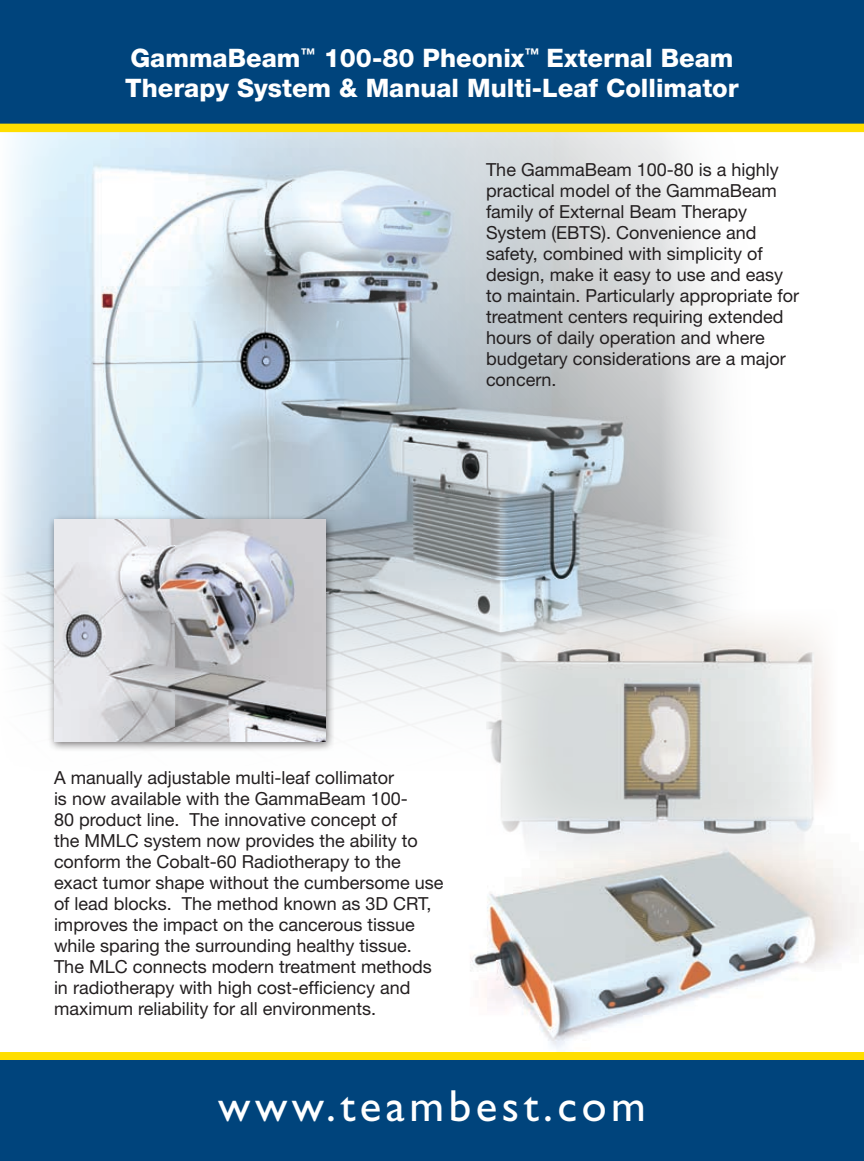
<style>
.page{position:relative;width:864px;height:1161px;background:#fff}
.page>*{position:absolute;margin:0;border:0;box-sizing:border-box;transform-origin:0 0}
.t1{font:45px "Gill Sans";letter-spacing:.1em;color:#fff}
.t2{font:800 25.5px/30px "Helvetica Neue";color:#fff}
.t3{font:18px/21px "Helvetica Neue";color:#231f20}
</style>
<div class="page">
<img style="left:418px;top:860px;width:446px;height:201px">
<img style="left:0;top:132px;width:769px;height:595px">
<img style="left:486px;top:609px;width:345px;height:251px">
<div style="left:0;top:0;width:864px;height:124px;background:#00447c"></div>
<div style="left:0;top:1052px;width:864px;height:8px;background:#ffde00"></div>
<div style="left:0;top:1061px;width:864px;height:100px;background:#00447c"></div>
<div style="left:47px;top:514px;width:288px;height:238px;background:#231f20;opacity:.6"></div>
<img style="left:54px;top:520px;width:271px;height:221px">
<div style="left:0;top:124px;width:864px;height:8px;background:#ffde00"></div>
<h2 class="t2" style="left:125px;top:43px;width:615px">GammaBeam<sup>™</sup> 100-80 Pheonix<sup>™</sup> External Beam<br>Therapy System &amp; Manual Multi-Leaf Collimator</h2>
<p class="t3" style="left:486px;top:159px;width:315px">The GammaBeam 100-80 is a highly practical model of the GammaBeam family of External Beam Therapy System (EBTS). Convenience and safety, combined with simplicity of design, make it easy to use and easy to maintain. Particularly appropriate for treatment centers requiring extended hours of daily operation and where budgetary considerations are a major concern.</p>
<p class="t3" style="left:54px;top:767px;width:391px">A manually adjustable multi-leaf collimator<br>is now available with the GammaBeam 100-<br>80 product line. The innovative concept of<br>the MMLC system now provides the ability to conform the Cobalt-60 Radiotherapy to the exact tumor shape without the cumbersome use of lead blocks. The method known as 3D CRT, improves the impact on the cancerous tissue while sparing the surrounding healthy tissue.<br>The MLC connects modern treatment methods in radiotherapy with high cost-efficiency and maximum reliability for all environments.</p>
<h1 class="t1" style="left:218px;top:1080px;width:429px">www.teambest.com</h1>
</div>
